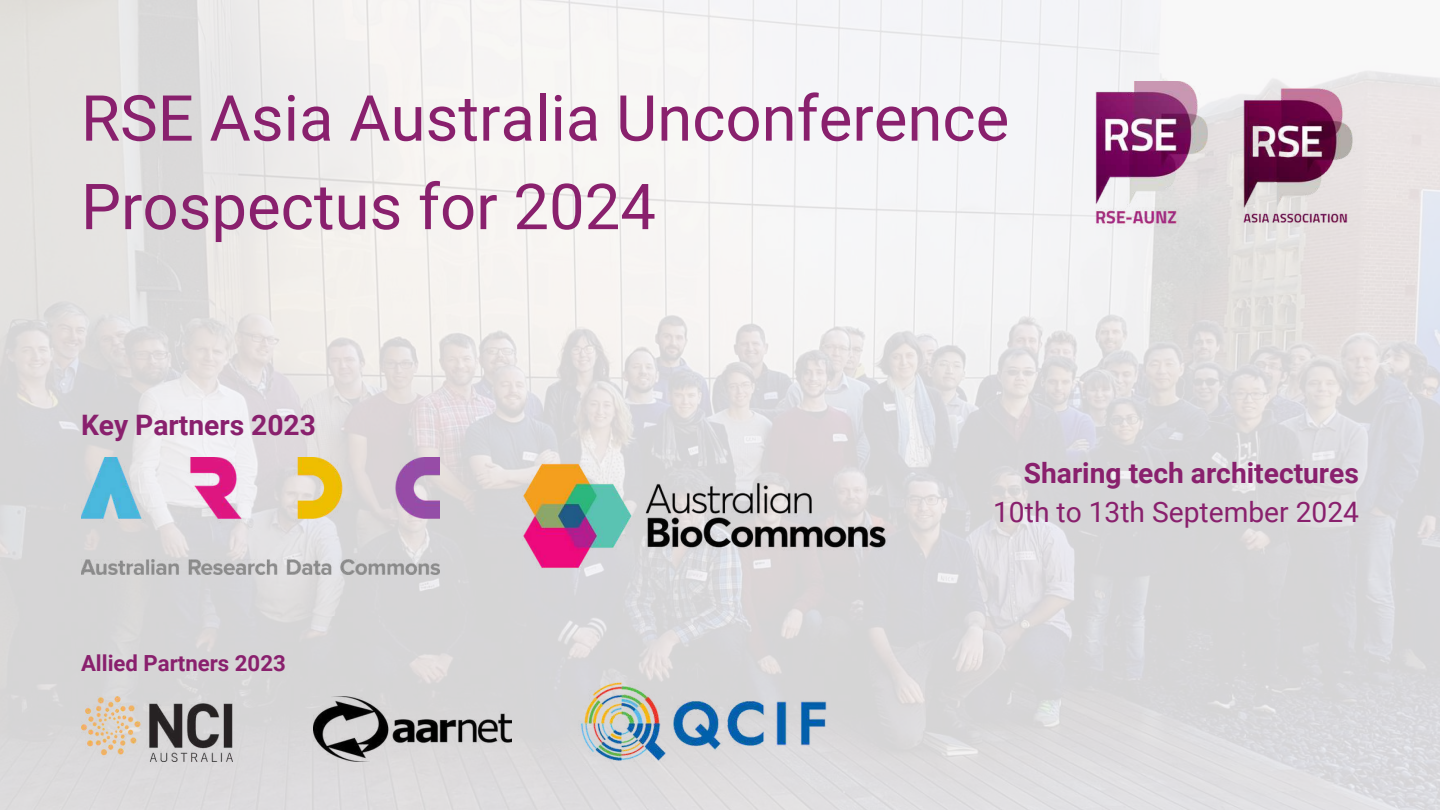
<style>
.page{position:relative;width:1440px;height:810px;background:#fff}
.page>*{position:absolute;margin:0;border:0;box-sizing:border-box;transform-origin:0 0}
.t1{font:63.5px/88.5px "Roboto";color:#89206d}
.t2{font:700 28.2px "Roboto";color:#89206d}
.t3{font:28.2px "Roboto";color:#89206d}
.t4{font:700 22.2px "Roboto";color:#89206d}
</style>
<div class="page">
<img style="left:0;top:0;width:1440px;height:810px">
<img style="left:578px;top:682px;width:250px;height:79px">
<img style="left:81px;top:697px;width:151px;height:64px">
<img style="left:314px;top:697px;width:197px;height:64px">
<img style="left:498px;top:458px;width:412px;height:117px">
<img style="left:81px;top:458px;width:358px;height:117px">
<img style="left:1223px;top:66px;width:149px;height:177px">
<img style="left:1096px;top:81px;width:111px;height:147px">
<p class="t1" style="left:81px;top:75px;width:930px">RSE Asia Australia Unconference<br>Prospectus for 2024</p>
<p class="t2" style="left:81px;top:409px;width:236px">Key Partners 2023</p>
<p class="t4" style="left:81px;top:650px;width:206px">Allied Partners 2023</p>
<p class="t2" style="left:1024px;top:457px;width:337px">Sharing tech architectures</p>
<p class="t3" style="left:993px;top:496px;width:367px">10th to 13th September 2024</p>
</div>
